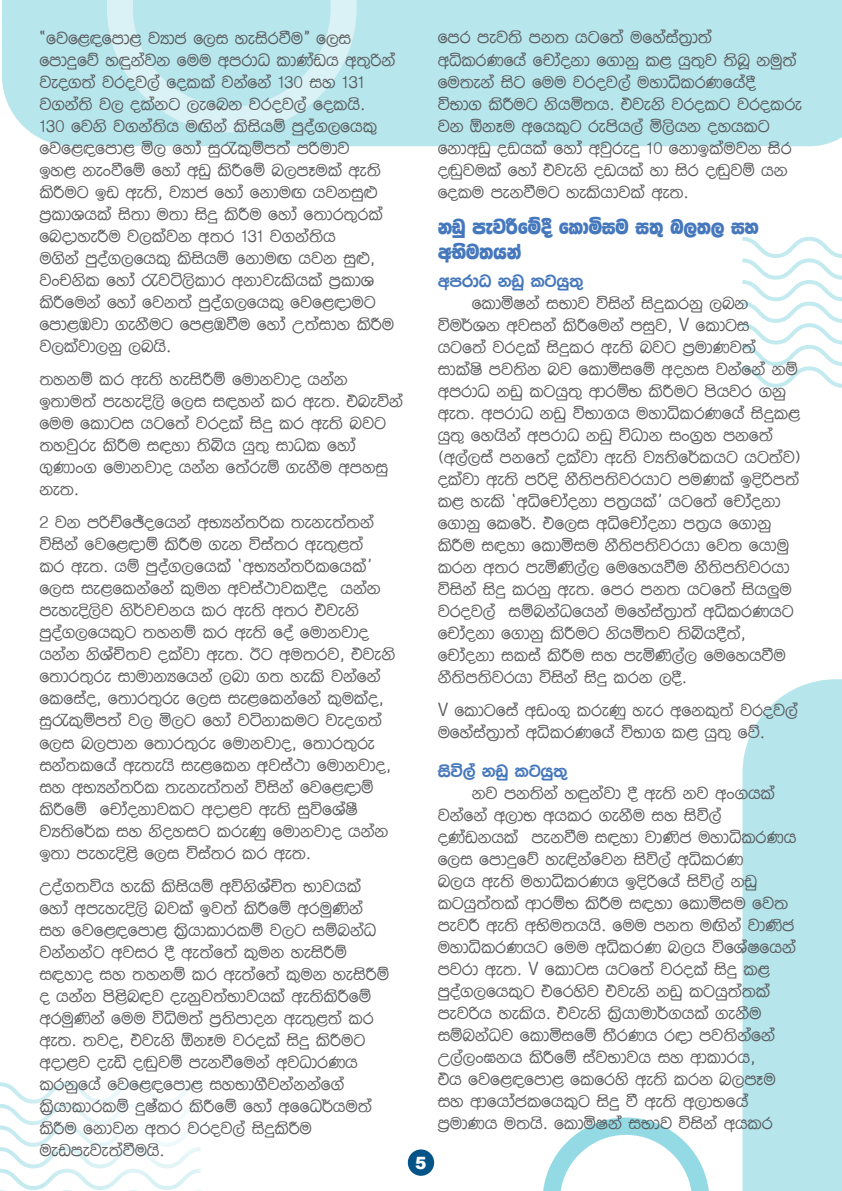
<style>
.page{position:relative;width:842px;height:1191px;background:#fff}
.page>*{position:absolute;margin:0;border:0;box-sizing:border-box;transform-origin:0 0}
.t1{font:23px/25px "FM Basurux";color:#4577bc}
.t2{font:18.4px/22px "FM Malithix";color:#58595b}
.t3{font:18.4px "FM Ganganeex";color:#4577bc}
.t4{font:900 17px "Arial";color:#fff}
.s1{font-family:"Arial Narrow"}
</style>
<div class="page">
<div style="left:2px;top:0;width:840px;height:146px;background:#b7e6ed"></div>
<svg style="left:107px;top:0;width:250px;height:132px;background:#c1e9ef"></svg>
<svg style="left:543px;top:1117px;width:166px;height:74px"></svg>
<svg style="left:742px;top:237px;width:100px;height:151px"></svg>
<svg style="left:742px;top:679px;width:100px;height:512px;background:#bae6ed"></svg>
<svg style="left:0;top:1082px;width:201px;height:109px"></svg>
<div style="left:408px;top:1149px;width:26px;height:26px;background:#055487;border-radius:50%"></div>
<p class="t2" style="left:40px;top:27px;width:357px">— fjf&lt;|fmd&lt; jHdc f,i yeisrùu˜ f,i fmdÿfõ y÷kajk fuu wmrdO ldKavh w;=ßka jeo.;a jroj,a folla jkafka 130 iy 131 j.ka;sj, olakg ,efnk jroj,a folhs' 130 fjksj.ka;sh uÕska lsishï mqoa.,fhl= fjf&lt;|fmd&lt; ñ, fyda iq/l=ïm;a mßudj<br>by&lt; kexùfï fyda wvqlsÍfï n,mEula we;s lsÍug bv we;s" jHdc fyda fkduÕ hjkiq¿ m%ldYhla is;d u;d isÿ lsÍu fyda f;dr;=rla fnodyeÍu j,lajk w;r 131 j.ka;sh<br>u.ska mqoa.,fhl= lsishï fkduÕ hjk iq¿" jxpksl fyda /já,sldr wkdjelshla m%ldY lsÍfuka fyda fjk;a mqoa.,fhl= fjf&lt;|dug fmd&lt;Ujd .ekSug fm&lt;Uùu fyda W;aidy lsÍu j,lajd,kq,nhs'</p>
<p class="t2" style="left:40px;top:368px;width:365px">;ykï lr we;syeisÍï fudkjdo hkak b;du;a meyeÈ,sf,i i|yka lr we;' tneúka fuu fldgi hgf;a jrola isÿ lr we;snjg ;yjqre lsÍu i|yd ;sìh hq;= idOl fyda .=Kdx. fudkjdo hkak f;areï .ekSu wmyiq ke;'</p>
<p class="t2" style="left:40px;top:512px;width:369px">2 jk mßÉfþofhka wNHka;ßl ;eke;a;ka úiska fjf&lt;|dï lsÍu .ek úia;r we;=&lt;;a<br>lr we;' hï mqoa.,fhla zwNHka;ßlfhlaZ f,i ie&lt;flkafka l=uk wjia:djl§o hkak meyeÈ,sj ks¾jpkh lr we;sw;r tjeks mqoa.,fhl=g ;ykï lr we;sfoa fudkjdo hkak ksYaÑ;j olajd we;' Bg wu;rj" tjeks f;dr;=re idudkHfhka ,nd .; yelsjkafka flfiao" f;dr;=re f,i ie&lt;flkafka l=ulao" iq/l=ïm;a j, ñ,g fyda jákdlug jeo.;a f,i n,mdk f;dr;=re fudkjdo" f;dr;=re ika;lfha we;ehsie&lt;flk wjia:d fudkjdo" iy wNHka;ßl ;eke;a;ka úiska fjf&lt;|dï lsÍfï fpdaokdjlg wod&lt;j we;siqúfYaIS jH;sf¾l iy ksoyig lreKqfudkjdo hkak b;d meyeÈ&lt;sf,i úia;r lr we;'</p>
<p class="t2" style="left:40px;top:875px;width:351px">Woa.;úh yelslsishï wúksYaÑ; Ndjhla fyda wmeyeÈ,snjla bj;a lsÍfï wruq‚ka iy fjf&lt;|fmd&lt; l%shdldrlï j,g iïnkaO jkakkag wjir § we;af;a l=uk yeisÍï i|ydo iy ;ykï lr we;af;a l=uk yeisÍï o hkak ms&lt;sn|j oekqj;aNdjhla we;slsÍfï wruq‚ka fuu úêu;a m%;smdok we;=&lt;;a lr we;' ;jo" tjeks´kEu jrola isÿ lsÍug wod&lt;j oeä o~qjï mekùfuka wjOdrKh lrkqfha fjf&lt;|fmd&lt; iyNd.Sjkakkaf.a l%shdldrlï ÿIalr lsÍfï fyda wffO¾hu;a lsÍu fkdjk w;r jroj,a isÿlsÍu uevmeje;aùuhs'</p>
<p class="t4" style="left:415px;top:1150px;width:13px">5</p>
<p class="t2" style="left:438px;top:27px;width:366px">fmr mej;smk; hgf;a ufyaia;%d;a wêlrKfha fpdaokd f.dkql&lt; hq;=j ;snQkuq;a fu;eka isg fuu jroj,a uydêlrKfha§ úNd. lsÍug kshñ;h' tjeksjrolg jrolre jk ´kEu wfhl=g remsh,a ñ,shk oyhlg fkdwvqovhla fyda wjqreÿ 10 fkdblaujk isr o~qjula fyda tjeksovhla yd isr o~qjï hk folu mekùug yelshdjla we;'</p>
<p class="t1" style="left:438px;top:214px;width:322px">KVQMEJÍFÏ§ FLDÑIU I;= N,;, IY<br>WNSU;HKA</p>
<p class="t3" style="left:438px;top:271px;width:147px">WMRDO KVQLGHQ;=</p>
<p class="t2" style="left:438px;top:292px;width:365px;text-indent:34px">fldñIka iNdj úiska isÿlrkq,nk úu¾Yk wjika lsÍfuka miqj" <span class="s1">V</span> fldgi hgf;a jrola isÿlr we;snjg m%udKj;a idlaIsmj;sk nj fldñifï woyi jkafka kï wmrdO kvqlghq;= wdrïN lsÍug mshjr .kq we;' wmrdO kvqúNd.h uydêlrKfha isÿl&lt; hq;= fyhska wmrdO kvqúOdk ix.%y mkf;a ^w,a,ia mkf;a olajd we;sjH;sf¾lhg hg;aj&amp; olajd we;smßÈ kS;sm;sjrhdg muKla bÈßm;a l&lt; yelszwêfpdaokd m;%hlaZ hgf;a fpdaokd f.dkqflf¾' tf,i wêfpdaokd m;%h f.dkq lsÍu i|yd fldñiu kS;sm;sjrhd fj; fhduq lrk w;r meñ‚,a, fufyhùu kS;sm;sjrhd úiska isÿ lrkqwe;' fmr mk; hgf;a ish¨u jroj,a iïnkaOfhka ufyaia;%d;a wêlrKhg fpdaokd f.dkqlsÍug kshñ;j ;sìh§;a" fpdaokd ilia lsÍu iy meñ‚,a, fufyhùu kS;sm;sjrhd úiska isÿ lrk ,§'</p>
<p class="t2" style="left:438px;top:699px;width:362px"><span class="s1">V</span> fldgfia wvx.= lreKqyer wfkl=;a jroj,a ufyaia;%d;a wêlrKfha úNd. l&lt; hq;= fõ'</p>
<p class="t3" style="left:438px;top:761px;width:131px">ISÚ,A KVQLGHQ;=</p>
<p class="t2" style="left:438px;top:782px;width:360px;text-indent:34px">kj mk;ska y÷kajd § we;skj wx.hla jkafka w,dN whlr .ekSu iy isú,a oKavkhla mekùu i|yd jd‚c uydêlrKh f,i fmdÿfõ ye¢kafjk isú,a wêlrK<br>n,h we;suydêlrKh bÈßfha isú,a kvq lghq;a;la wdrïN lsÍu i|yd fldñiu fj; mejÍ we;swNsu;hhs' fuu mk; uÕska jd‚c uydêlrKhg fuu wêlrK n,h úfYaIfhka mjrd we;' <span class="s1">V</span> fldgi hgf;a jrola isÿ l&lt; mqoa.,fhl=g tfrysj tjekskvqlghq;a;la mejßh yelsh' tjeksl%shdud¾.hla .ekSu iïnkaOj fldñifï ;SrKh r|d mj;skafka W,a,x&gt;kh lsÍfï iajNdjh iy wdldrh"<br>th fjf&lt;|fmd&lt; flfryswe;slrk n,mEu iy wdfhdaclfhl=g isÿ ù we;sw,dNfha m%udKh u;hs' fldñIka iNdj úiska whlr</p>
</div>
